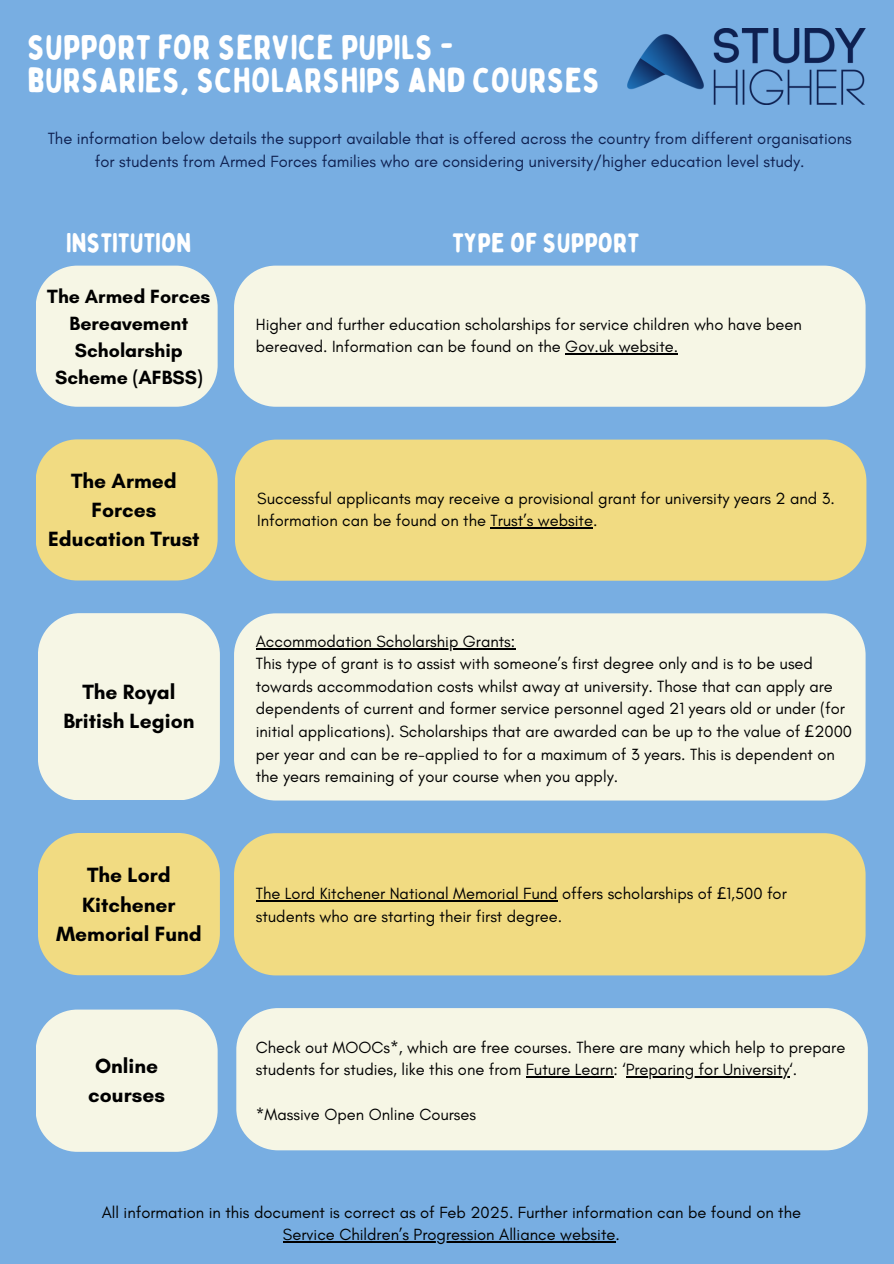
<style>
.page{position:relative;width:894px;height:1264px;background:#fff}
.page>*{position:absolute;margin:0;border:0;box-sizing:border-box;transform-origin:0 0}
.t1{font:34.5px/32.7px "Bobby Jones Soft";color:#fff}
.t2{font:27px "Bobby Jones Soft";color:#fff}
.t3{font:700 21px/29.2px "Glacial Indifference";color:#000;text-align:center}
.t4{font:700 19.5px/27px "Glacial Indifference";color:#000;text-align:center}
.t5{font:16.5px/22.5px "Glacial Indifference";color:#000}
.t6{font:16.5px/22.5px "Glacial Indifference";color:#0e2050;text-align:center}
.s1{font-family:"Noto Sans"}
</style>
<div class="page">
<div style="left:0;top:0;width:893px;height:1263px;background:#78aee2"></div>
<img style="left:627px;top:28px;width:238px;height:77px">
<svg style="left:36px;top:265px;width:181px;height:142px;background:#eef1e4"></svg>
<div style="left:234px;top:265px;width:631px;height:142px;background:#f6f6e5"></div>
<div style="left:36px;top:439px;width:181px;height:141px;background:#f1db82"></div>
<div style="left:235px;top:439px;width:631px;height:141px;background:#f1db82"></div>
<div style="left:38px;top:613px;width:182px;height:187px;background:#f6f6e5"></div>
<div style="left:234px;top:613px;width:631px;height:187px;background:#f6f6e5"></div>
<div style="left:38px;top:833px;width:182px;height:142px;background:#f1db82"></div>
<div style="left:234px;top:833px;width:631px;height:142px;background:#f1db82"></div>
<div style="left:36px;top:1009px;width:181px;height:142px;background:#f6f6e5"></div>
<div style="left:236px;top:1008px;width:631px;height:142px;background:#f6f6e5"></div>
<hr style="left:565px;top:353px;width:113px;height:1px;background:#000">
<hr style="left:490px;top:527px;width:103px;height:1px;background:#000">
<hr style="left:256px;top:648px;width:259px;height:1px;background:#000">
<hr style="left:256px;top:900px;width:301px;height:1px;background:#000">
<hr style="left:525px;top:1076px;width:88px;height:1px;background:#000">
<hr style="left:625px;top:1076px;width:164px;height:1px;background:#000">
<hr style="left:283px;top:1241px;width:332px;height:1px;background:#000">
<h1 class="t1" style="left:27px;top:32px;width:574px">SUPPORT FOR SERVICE PUPILS -<br>BURSARIES, SCHOLARSHIPS AND COURSES</h1>
<p class="t6" style="left:48px;top:127px;width:805px">The information below details the support available that is offered across the country from different organisations for students from Armed Forces families who are considering university/higher education level study.</p>
<h2 class="t2" style="left:66px;top:225px;width:127px">INSTITUTION</h2>
<h3 class="t2" style="left:452px;top:225px;width:188px">TYPE OF SUPPORT</h3>
<p class="t4" style="left:47px;top:283px;width:165px">The Armed Forces<br>Bereavement<br>Scholarship<br>Scheme (AFBSS)</p>
<h2 class="t3" style="left:48px;top:465px;width:153px">The Armed<br>Forces<br>Education Trust</h2>
<p class="t3" style="left:63px;top:677px;width:132px">The Royal<br>British Legion</p>
<h3 class="t3" style="left:56px;top:860px;width:147px">The Lord<br>Kitchener<br>Memorial Fund</h3>
<p class="t3" style="left:88px;top:1050px;width:78px">Online courses</p>
<h3 class="t5" style="left:256px;top:313px;width:547px">Higher and further education scholarships for service children who have been bereaved. Information can be found on the Gov.uk website.</h3>
<p class="t5" style="left:257px;top:486px;width:579px">Successful applicants may receive a provisional grant for university years 2 and 3.<br>Information can be found on the Trust’s website.</p>
<p class="t5" style="left:256px;top:630px;width:261px">Accommodation Scholarship Grants:</p>
<h3 class="t5" style="left:256px;top:652px;width:597px">This type of grant is to assist with someone’s first degree only and is to be used towards accommodation costs whilst away at university. Those that can apply are dependents of current and former service personnel aged 21 years old or under (for initial applications). Scholarships that are awarded can be up to the value of <span class="s1">£</span>2000 per year and can be re-applied to for a maximum of 3 years. This is dependent on the years remaining of your course when you apply.</h3>
<p class="t5" style="left:256px;top:882px;width:532px">The Lord Kitchener National Memorial Fund offers scholarships of <span class="s1">£</span>1,500 for students who are starting their first degree.</p>
<h3 class="t5" style="left:256px;top:1035px;width:591px">Check out MOOCs*, which are free courses. There are many which help to prepare students for studies, like this one from Future Learn: ‘Preparing for University‘.</h3>
<p class="t5" style="left:256px;top:1103px;width:222px">*Massive Open Online Courses</p>
<p class="t5" style="left:102px;top:1200px;width:700px">All information in this document is correct as of Feb 2025. Further information can be found on the</p>
<p class="t5" style="left:283px;top:1223px;width:338px">Service Children’s Progression Alliance website.</p>
</div>
